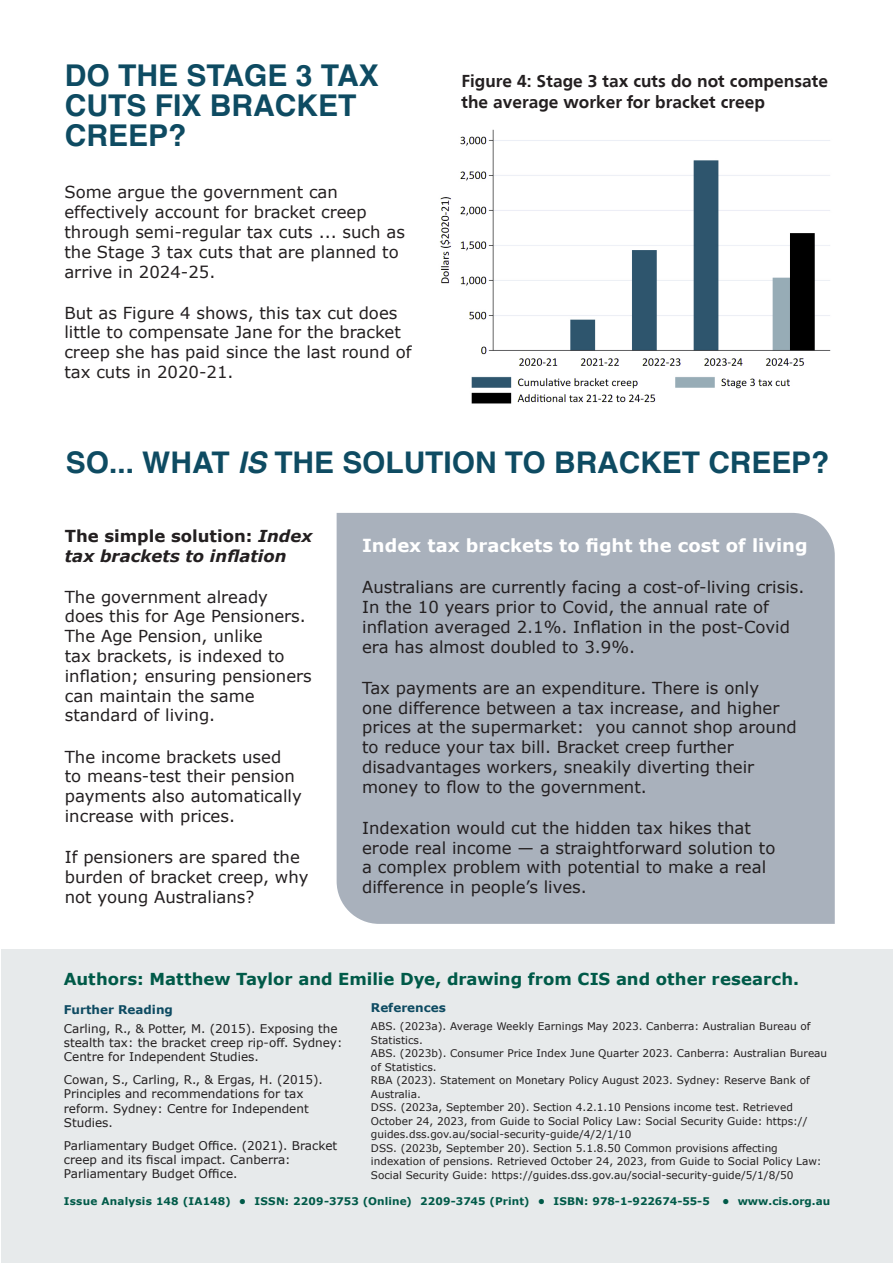
<style>
.page{position:relative;width:893px;height:1263px;background:#fff}
.page>*{position:absolute;margin:0;border:0;box-sizing:border-box;transform-origin:0 0}
.Heading01{font:700 30px/30px "Helvetica";color:#0e4b62}
.Heading01-2{font:700 29.85px "Helvetica";color:#0e4b62}
.Subhead{font:700 18px/21.6px "Frugal Sans";color:#231f20}
.Subhead-2{font:700 18px "Verdana";color:#fff}
.Subhead-3{font:16.5px/19.8px "Verdana";color:#231f20}
.Body_Text{font:700 16.5px "Verdana";color:#005a48}
.Subhead-4{font:italic 700 16.5px/19.8px "Verdana";color:#231f20}
.Body_Text-2{font:12px/14.2px "Verdana";color:#231f20}
.Subhead-5{font:700 12px "Verdana";color:#0e4b62}
.Body_Text-3{font:10.5px/13.5px "Verdana";color:#231f20}
.Body_Text-4{font:700 10.5px "Verdana";letter-spacing:.01em;color:#005a48}
.s1{font-style:italic}
.s2{font-style:normal}
</style>
<div class="page">
<div style="left:1px;top:949px;width:892px;height:314px;background:#e7eaeb"></div>
<div style="left:337px;top:513px;width:498px;height:411px;background:#a9b1bc"></div>
<img style="left:439px;top:129px;width:392px;height:275px">
<p class="Heading01" style="left:65px;top:64px;width:315px">DO THE STAGE 3 TAX<br>CUTS FIX BRACKET<br>CREEP?</p>
<p class="Subhead" style="left:461px;top:70px;width:368px">Figure 4: Stage 3 tax cuts do not compensate the average worker for bracket creep</p>
<p class="Subhead-3" style="left:64px;top:183px;width:342px">Some argue the government can effectively account for bracket creep through semi-regular tax cuts ... such as the Stage 3 tax cuts that are planned to arrive in 2024-25.</p>
<p class="Subhead-3" style="left:64px;top:303px;width:349px">But as Figure 4 shows, this tax cut does little to compensate Jane for the bracket creep she has paid since the last round of tax cuts in 2020-21.</p>
<p class="Heading01-2" style="left:66px;top:444px;width:765px">SO... WHAT <span class="s1">IS</span> THE SOLUTION TO BRACKET CREEP?</p>
<p class="Subhead-4" style="left:65px;top:526px;width:249px"><span class="s2">The simple solution:</span> Index tax brackets to inflation</p>
<p class="Subhead-3" style="left:65px;top:587px;width:249px">The government already<br>does this for Age Pensioners.<br>The Age Pension, unlike<br>tax brackets, is indexed to inflation; ensuring pensioners can maintain the same standard of living.</p>
<p class="Subhead-3" style="left:65px;top:747px;width:239px">The income brackets used to means-test their pension payments also automatically increase with prices.</p>
<p class="Subhead-3" style="left:65px;top:847px;width:245px">If pensioners are spared the burden of bracket creep, why not young Australians?</p>
<p class="Subhead-2" style="left:362px;top:534px;width:447px">Index tax brackets to fight the cost of living</p>
<p class="Subhead-3" style="left:362px;top:578px;width:444px">Australians are currently facing a cost-of-living crisis.<br>In the 10 years prior to Covid, the annual rate of inflation averaged 2.1%. Inflation in the post-Covid era has almost doubled to 3.9%.</p>
<p class="Subhead-3" style="left:362px;top:678px;width:436px">Tax payments are an expenditure. There is only<br>one difference between a tax increase, and higher prices at the supermarket: you cannot shop around to reduce your tax bill. Bracket creep further disadvantages workers, sneakily diverting their money to flow to the government.</p>
<p class="Subhead-3" style="left:362px;top:818px;width:415px">Indexation would cut the hidden tax hikes that erode real income — a straightforward solution to a complex problem with potential to make a real difference in people’s lives.</p>
<p class="Body_Text" style="left:64px;top:968px;width:737px">Authors: Matthew Taylor and Emilie Dye, drawing from CIS and other research.</p>
<p class="Subhead-5" style="left:371px;top:1000px;width:76px">References</p>
<p class="Body_Text-3" style="left:371px;top:1020px;width:458px">ABS. (2023a). Average Weekly Earnings May 2023. Canberra: Australian Bureau of Statistics.<br>ABS. (2023b). Consumer Price Index June Quarter 2023. Canberra: Australian Bureau of Statistics.<br>RBA (2023). Statement on Monetary Policy August 2023. Sydney: Reserve Bank of Australia.<br>DSS. (2023a, September 20). Section 4.2.1.10 Pensions income test. Retrieved October 24, 2023, from Guide to Social Policy Law: Social Security Guide: https:// guides.dss.gov.au/social-security-guide/4/2/1/10<br>DSS. (2023b, September 20). Section 5.1.8.50 Common provisions affecting indexation of pensions. Retrieved October 24, 2023, from Guide to Social Policy Law:<br>Social Security Guide: https://guides.dss.gov.au/social-security-guide/5/1/8/50</p>
<p class="Body_Text-4" style="left:64px;top:1194px;width:768px">Issue Analysis 148 (IA148) • ISSN: 2209-3753 (Online) 2209-3745 (Print) • ISBN: 978-1-922674-55-5 • www.cis.org.au</p>
<p class="Subhead-5" style="left:64px;top:1001px;width:111px">Further Reading</p>
<p class="Body_Text-2" style="left:64px;top:1021px;width:280px">Carling, R., &amp; Potter, M. (2015). Exposing the stealth tax: the bracket creep rip-off. Sydney:<br>Centre for Independent Studies.</p>
<p class="Body_Text-2" style="left:64px;top:1073px;width:261px">Cowan, S., Carling, R., &amp; Ergas, H. (2015).<br>Principles and recommendations for tax reform. Sydney: Centre for Independent Studies.</p>
<p class="Body_Text-2" style="left:64px;top:1138px;width:275px">Parliamentary Budget Office. (2021). Bracket creep and its fiscal impact. Canberra:<br>Parliamentary Budget Office.</p>
</div>
